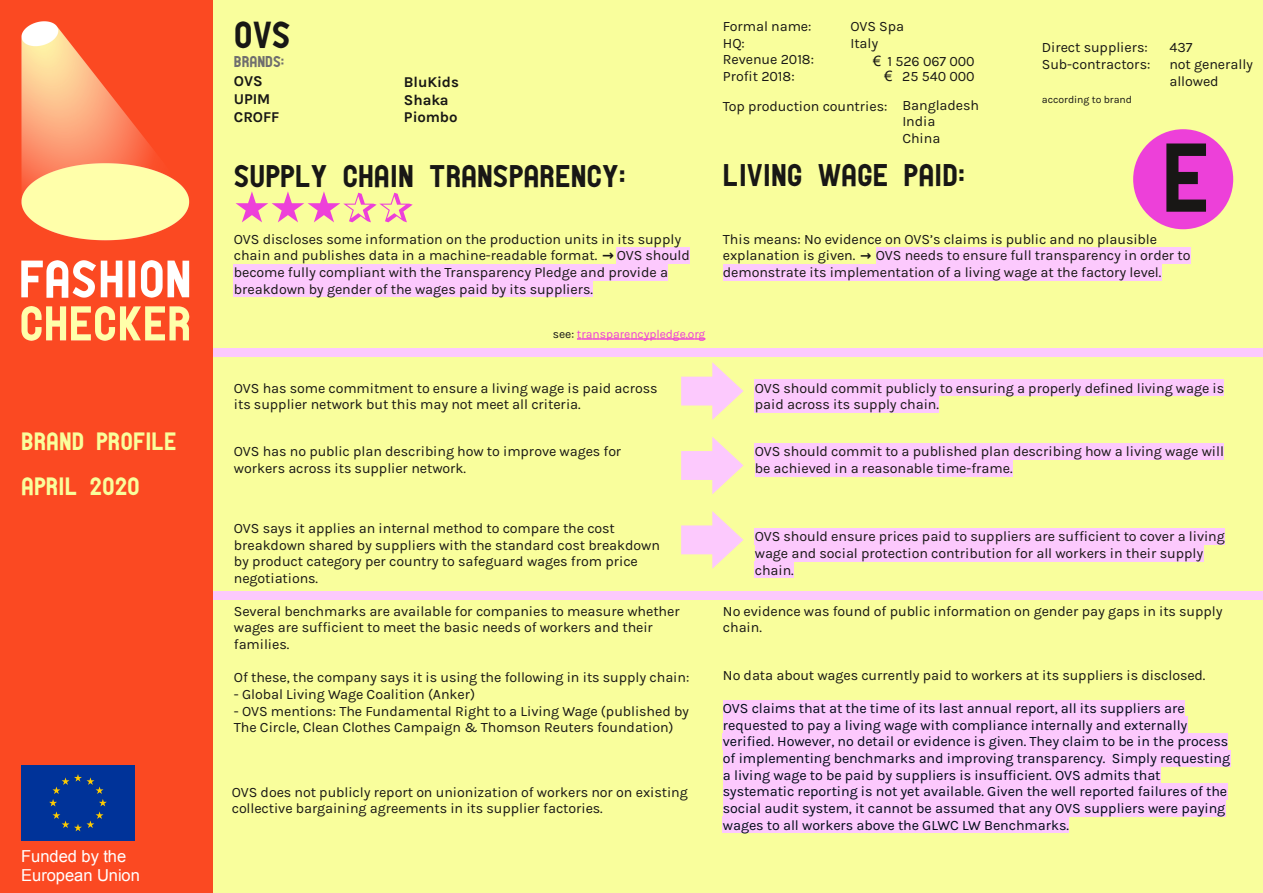
<style>
.page{position:relative;width:1263px;height:893px;background:#f9fe9c}
.page>*{position:absolute;margin:0;border:0;box-sizing:border-box;transform-origin:0 0}
.t1{font:93px "PTF NORDIC Standard";color:#181715}
.t2{font:700 60px "DejaVu Sans Mono";color:#ed40d9}
.t3{font:36px "PTF NORDIC Standard";color:#181715}
.t4{font:30px "PTF NORDIC Standard";color:#181715}
.t5{font:24px/45px "PTF NORDIC Standard";color:#f9fe9c}
.t6{font:16.5px/18.9px "Arial";color:#fff}
.t7{font:700 15px/17.5px "Karla";letter-spacing:-.005em;color:#181715}
.t8{font:15px "PTF NORDIC Standard";color:#6f6e6e}
.t9{font:14.25px/16.6px "Karla";letter-spacing:-.005em;color:#181715}
.t10{font:14.25px/16.6px "Karla";letter-spacing:-.005em;color:#000b18}
.t11{font:12px "Karla";letter-spacing:-.005em;color:#ed40d9}
.t12{font:10.5px "Karla";letter-spacing:-.005em;color:#181715}
.s1{font-family:"Arial"}
.s2{font-family:"DejaVu Sans";font-weight:700;font-size:13.5px}
.s3{font-family:"DejaVu Sans";font-weight:700}
.s4{color:#181715}
</style>
<div class="page">
<div style="left:0;top:591px;width:1263px;height:9px;background:#fcc9fd"></div>
<div style="left:0;top:349px;width:1263px;height:8px;background:#fcc9fd"></div>
<div style="left:0;top:0;width:213px;height:893px;background:#fb4922"></div>
<img style="left:21px;top:21px;width:168px;height:319px">
<div style="left:21px;top:765px;width:113px;height:76px;background:#039"></div>
<div style="left:617px;top:247px;width:73px;height:17px;background:#fcc9fd"></div>
<div style="left:234px;top:264px;width:434px;height:17px;background:#fcc9fd"></div>
<div style="left:234px;top:281px;width:359px;height:16px;background:#fcc9fd"></div>
<div style="left:755px;top:379px;width:469px;height:17px;background:#fcc9fd"></div>
<div style="left:755px;top:396px;width:184px;height:17px;background:#fcc9fd"></div>
<div style="left:1133px;top:129px;width:100px;height:100px;background:#ed40d9;border-radius:50%"></div>
<div style="left:876px;top:247px;width:314px;height:17px;background:#fcc9fd"></div>
<div style="left:723px;top:264px;width:438px;height:17px;background:#fcc9fd"></div>
<div style="left:755px;top:443px;width:469px;height:17px;background:#fcc9fd"></div>
<div style="left:755px;top:460px;width:257px;height:17px;background:#fcc9fd"></div>
<div style="left:755px;top:528px;width:470px;height:17px;background:#fcc9fd"></div>
<div style="left:755px;top:545px;width:448px;height:17px;background:#fcc9fd"></div>
<div style="left:755px;top:562px;width:39px;height:16px;background:#fcc9fd"></div>
<div style="left:723px;top:700px;width:462px;height:16px;background:#fcc9fd"></div>
<div style="left:723px;top:716px;width:464px;height:17px;background:#fcc9fd"></div>
<div style="left:723px;top:733px;width:505px;height:17px;background:#fcc9fd"></div>
<div style="left:723px;top:750px;width:507px;height:16px;background:#fcc9fd"></div>
<div style="left:723px;top:766px;width:437px;height:17px;background:#fcc9fd"></div>
<div style="left:723px;top:783px;width:504px;height:17px;background:#fcc9fd"></div>
<div style="left:723px;top:800px;width:502px;height:16px;background:#fcc9fd"></div>
<div style="left:723px;top:816px;width:346px;height:17px;background:#fcc9fd"></div>
<svg style="left:681px;top:362px;width:62px;height:58px"></svg>
<svg style="left:681px;top:437px;width:62px;height:57px"></svg>
<svg style="left:681px;top:511px;width:62px;height:58px"></svg>
<svg style="left:577px;top:338px;width:128px;height:2px"></svg>
<h3 class="t5" style="left:21px;top:420px;width:157px">BRAND PROFILE<br>APRIL 2020</h3>
<p class="t6" style="left:21px;top:847px;width:120px">Funded by the<br>European Union</p>
<h3 class="t3" style="left:234px;top:22px;width:58px">OVS</h3>
<p class="t7" style="left:234px;top:73px;width:47px">OVS<br>UPIM<br>CROFF</p>
<p class="t9" style="left:723px;top:18px;width:90px">Formal name:</p>
<p class="t9" style="left:850px;top:18px;width:55px">OVS Spa</p>
<p class="t9" style="left:723px;top:35px;width:23px">HQ:</p>
<p class="t9" style="left:850px;top:35px;width:29px">Italy</p>
<p class="t9" style="left:723px;top:51px;width:93px">Revenue 2018:<br>Profit 2018:</p>
<p class="t9" style="left:1042px;top:39px;width:107px">Direct suppliers:</p>
<p class="t9" style="left:1169px;top:39px;width:25px">437</p>
<p class="t9" style="left:1042px;top:56px;width:110px">Sub-contractors:</p>
<p class="t9" style="left:1169px;top:56px;width:85px">not generally allowed</p>
<p class="t8" style="left:234px;top:56px;width:52px">BRANDS:</p>
<p class="t9" style="left:873px;top:53px;width:103px;line-height:14.9px;text-align:right"><span class="s1">€</span> 1 526 067 000 <span class="s1">€</span> 25 540 000</p>
<p class="t7" style="left:404px;top:73px;width:57px">BluKids<br>Shaka<br>Piombo</p>
<p class="t12" style="left:1042px;top:93px;width:92px">according to brand</p>
<p class="t9" style="left:902px;top:97px;width:78px">Bangladesh<br>India<br>China</p>
<p class="t9" style="left:723px;top:98px;width:166px">Top production countries:</p>
<h1 class="t1" style="left:1162px;top:144px;width:50px">E</h1>
<p class="t9" style="left:723px;top:231px;width:469px">This means: No evidence on OVS’s claims is public and no plausible explanation is given. <span class="s2">→</span> OVS needs to ensure full transparency in order to demonstrate its implementation of a living wage at the factory level.</p>
<h3 class="t4" style="left:234px;top:165px;width:393px">SUPPLY CHAIN TRANSPARENCY:</h3>
<h2 class="t2" style="left:234px;top:167px;width:182px">★★★✰✰</h2>
<h3 class="t4" style="left:723px;top:164px;width:244px">LIVING WAGE PAID:</h3>
<p class="t9" style="left:234px;top:231px;width:458px">OVS discloses some information on the production units in its supply chain and publishes data in a machine-readable format. <span class="s3">→</span> OVS should become fully compliant with the Transparency Pledge and provide a breakdown by gender of the wages paid by its suppliers.</p>
<p class="t11" style="left:553px;top:327px;width:154px"><span class="s4">see:</span> transparencypledge.org</p>
<p class="t9" style="left:234px;top:380px;width:425px">OVS has some commitment to ensure a living wage is paid across its supplier network but this may not meet all criteria.</p>
<p class="t9" style="left:234px;top:443px;width:389px">OVS has no public plan describing how to improve wages for workers across its supplier network.</p>
<p class="t9" style="left:755px;top:443px;width:471px">OVS should commit to a published plan describing how a living wage will be achieved in a reasonable time-frame.</p>
<p class="t9" style="left:755px;top:379px;width:471px">OVS should commit publicly to ensuring a properly defined living wage is paid across its supply chain.</p>
<p class="t9" style="left:234px;top:520px;width:428px">OVS says it applies an internal method to compare the cost breakdown shared by suppliers with the standard cost breakdown by product category per country to safeguard wages from price negotiations.</p>
<p class="t9" style="left:755px;top:528px;width:472px">OVS should ensure prices paid to suppliers are sufficient to cover a living wage and social protection contribution for all workers in their supply chain.</p>
<p class="t9" style="left:723px;top:603px;width:501px">No evidence was found of public information on gender pay gaps in its supply chain.</p>
<p class="t9" style="left:723px;top:666px;width:484px">No data about wages currently paid to workers at its suppliers is disclosed.</p>
<p class="t10" style="left:723px;top:700px;width:509px">OVS claims that at the time of its last annual report, all its suppliers are requested to pay a living wage with compliance internally and externally verified. However, no detail or evidence is given. They claim to be in the process of implementing benchmarks and improving transparency. Simply requesting a living wage to be paid by suppliers is insufficient. OVS admits that systematic reporting is not yet available. Given the well reported failures of the social audit system, it cannot be assumed that any OVS suppliers were paying wages to all workers above the GLWC LW Benchmarks.</p>
<p class="t9" style="left:234px;top:603px;width:447px">Several benchmarks are available for companies to measure whether wages are sufficient to meet the basic needs of workers and their families.</p>
<p class="t9" style="left:234px;top:669px;width:457px">Of these, the company says it is using the following in its supply chain:</p>
<p class="t9" style="left:234px;top:686px;width:243px">- Global Living Wage Coalition (Anker)</p>
<p class="t9" style="left:234px;top:703px;width:457px">- OVS mentions: The Fundamental Right to a Living Wage (published by<br>The Circle, Clean Clothes Campaign &amp; Thomson Reuters foundation)</p>
<p class="t9" style="left:232px;top:783px;width:457px">OVS does not publicly report on unionization of workers nor on existing collective bargaining agreements in its supplier factories.</p>
</div>
